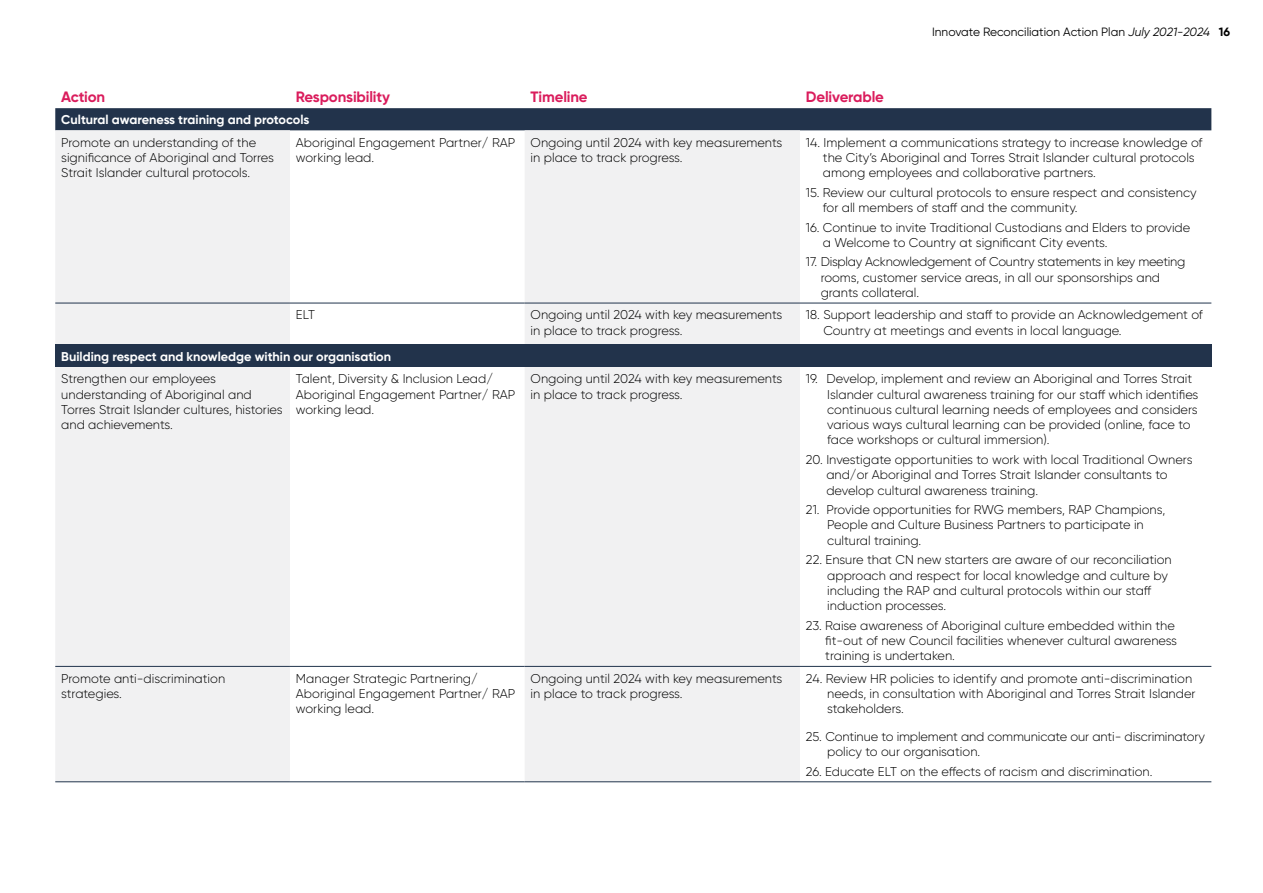
<style>
.page{position:relative;width:1263px;height:893px;background:#fff}
.page>*{position:absolute;margin:0;border:0;box-sizing:border-box;transform-origin:0 0}
.t1{font:700 15px "Gilroy";letter-spacing:-.01em;color:#da1c5c}
.t2{font:300 12.75px/15.3px "Gilroy";color:#000}
.t3{font:300 12.75px/15.3px "Gilroy";letter-spacing:-.02em;color:#000}
.t4{font:700 12.75px "Gilroy";color:#fff}
.t5{font:12px "Gilroy";color:#000}
.s1{font-style:italic}
.s2{font-weight:700}
</style>
<div class="page">
<div style="left:55px;top:108px;width:1156px;height:22px;background:#22334b"></div>
<svg style="left:55px;top:130px;width:745px;height:651px;fill:#f1f1f2"></svg>
<div style="left:55px;top:345px;width:1156px;height:22px;background:#22334b"></div>
<hr style="left:55px;top:666px;width:235px;height:1px;background:#21344c">
<hr style="left:290px;top:666px;width:235px;height:1px;background:#21344c">
<hr style="left:525px;top:666px;width:275px;height:1px;background:#21344c">
<hr style="left:800px;top:666px;width:411px;height:1px;background:#21344c">
<hr style="left:55px;top:781px;width:235px;height:1px;background:#21344c">
<hr style="left:290px;top:781px;width:235px;height:1px;background:#21344c">
<hr style="left:525px;top:781px;width:275px;height:1px;background:#21344c">
<hr style="left:800px;top:781px;width:411px;height:1px;background:#21344c">
<hr style="left:55px;top:303px;width:235px;height:1px;background:#21344c">
<hr style="left:290px;top:303px;width:235px;height:1px;background:#21344c">
<hr style="left:525px;top:303px;width:275px;height:1px;background:#21344c">
<hr style="left:800px;top:303px;width:411px;height:1px;background:#21344c">
<p class="t5" style="left:932px;top:24px;width:299px">Innovate Reconciliation Action Plan <span class="s1">July 2021-2024</span> <span class="s2">16</span></p>
<p class="t1" style="left:61px;top:88px;width:45px">Action</p>
<p class="t1" style="left:296px;top:88px;width:96px">Responsibility</p>
<p class="t1" style="left:531px;top:88px;width:59px">Timeline</p>
<p class="t1" style="left:806px;top:88px;width:79px">Deliverable</p>
<p class="t4" style="left:61px;top:112px;width:250px">Cultural awareness training and protocols</p>
<p class="t2" style="left:61px;top:134px;width:214px">Promote an understanding of the significance of Aboriginal and Torres<br>Strait Islander cultural protocols.</p>
<p class="t2" style="left:296px;top:134px;width:221px">Aboriginal Engagement Partner/ RAP working lead.</p>
<p class="t2" style="left:531px;top:134px;width:253px">Ongoing until 2024 with key measurements in place to track progress.</p>
<p class="t2" style="left:823px;top:134px;width:381px;text-indent:-17px">14. Implement a communications strategy to increase knowledge of the City’s Aboriginal and Torres Strait Islander cultural protocols among employees and collaborative partners.</p>
<p class="t2" style="left:823px;top:184px;width:375px;text-indent:-17px">15. Review our cultural protocols to ensure respect and consistency for all members of staff and the community.</p>
<p class="t2" style="left:823px;top:219px;width:369px;text-indent:-17px">16. Continue to invite Traditional Custodians and Elders to provide a Welcome to Country at significant City events.</p>
<p class="t3" style="left:821px;top:254px;width:366px;text-indent:-15px">17. Display Acknowledgement of Country statements in key meeting rooms, customer service areas, in all our sponsorships and grants collateral.</p>
<p class="t2" style="left:296px;top:307px;width:21px">ELT</p>
<p class="t2" style="left:531px;top:307px;width:253px">Ongoing until 2024 with key measurements in place to track progress.</p>
<p class="t2" style="left:823px;top:307px;width:381px;text-indent:-17px">18. Support leadership and staff to provide an Acknowledgement of<br>Country at meetings and events in local language.</p>
<p class="t4" style="left:61px;top:349px;width:331px">Building respect and knowledge within our organisation</p>
<p class="t2" style="left:61px;top:371px;width:223px">Strengthen our employees understanding of Aboriginal and<br>Torres Strait Islander cultures, histories and achievements.</p>
<p class="t2" style="left:296px;top:371px;width:221px">Talent, Diversity &amp; Inclusion Lead/<br>Aboriginal Engagement Partner/ RAP working lead.</p>
<p class="t2" style="left:531px;top:371px;width:253px">Ongoing until 2024 with key measurements in place to track progress.</p>
<p class="t2" style="left:827px;top:371px;width:373px;text-indent:-21px">19. Develop, implement and review an Aboriginal and Torres Strait Islander cultural awareness training for our staff which identifies continuous cultural learning needs of employees and considers various ways cultural learning can be provided (online, face to face workshops or cultural immersion).</p>
<p class="t2" style="left:826px;top:452px;width:368px;text-indent:-20px">20. Investigate opportunities to work with local Traditional Owners and/or Aboriginal and Torres Strait Islander consultants to develop cultural awareness training.</p>
<p class="t2" style="left:827px;top:502px;width:340px;text-indent:-21px">21. Provide opportunities for RWG members, RAP Champions,<br>People and Culture Business Partners to participate in cultural training.</p>
<p class="t2" style="left:827px;top:552px;width:346px;text-indent:-21px">22. Ensure that CN new starters are aware of our reconciliation approach and respect for local knowledge and culture by including the RAP and cultural protocols within our staff induction processes.</p>
<p class="t2" style="left:825px;top:617px;width:353px;text-indent:-19px">23. Raise awareness of Aboriginal culture embedded within the fit-out of new Council facilities whenever cultural awareness training is undertaken.</p>
<p class="t2" style="left:61px;top:670px;width:165px">Promote anti-discrimination strategies.</p>
<p class="t2" style="left:296px;top:670px;width:221px">Manager Strategic Partnering/<br>Aboriginal Engagement Partner/ RAP working lead.</p>
<p class="t2" style="left:531px;top:670px;width:253px">Ongoing until 2024 with key measurements in place to track progress.</p>
<p class="t2" style="left:827px;top:670px;width:370px;text-indent:-21px">24. Review HR policies to identify and promote anti-discrimination needs, in consultation with Aboriginal and Torres Strait Islander stakeholders.</p>
<p class="t2" style="left:827px;top:729px;width:379px;text-indent:-21px">25. Continue to implement and communicate our anti- discriminatory policy to our organisation.</p>
<p class="t2" style="left:806px;top:763px;width:348px">26. Educate ELT on the effects of racism and discrimination.</p>
</div>
